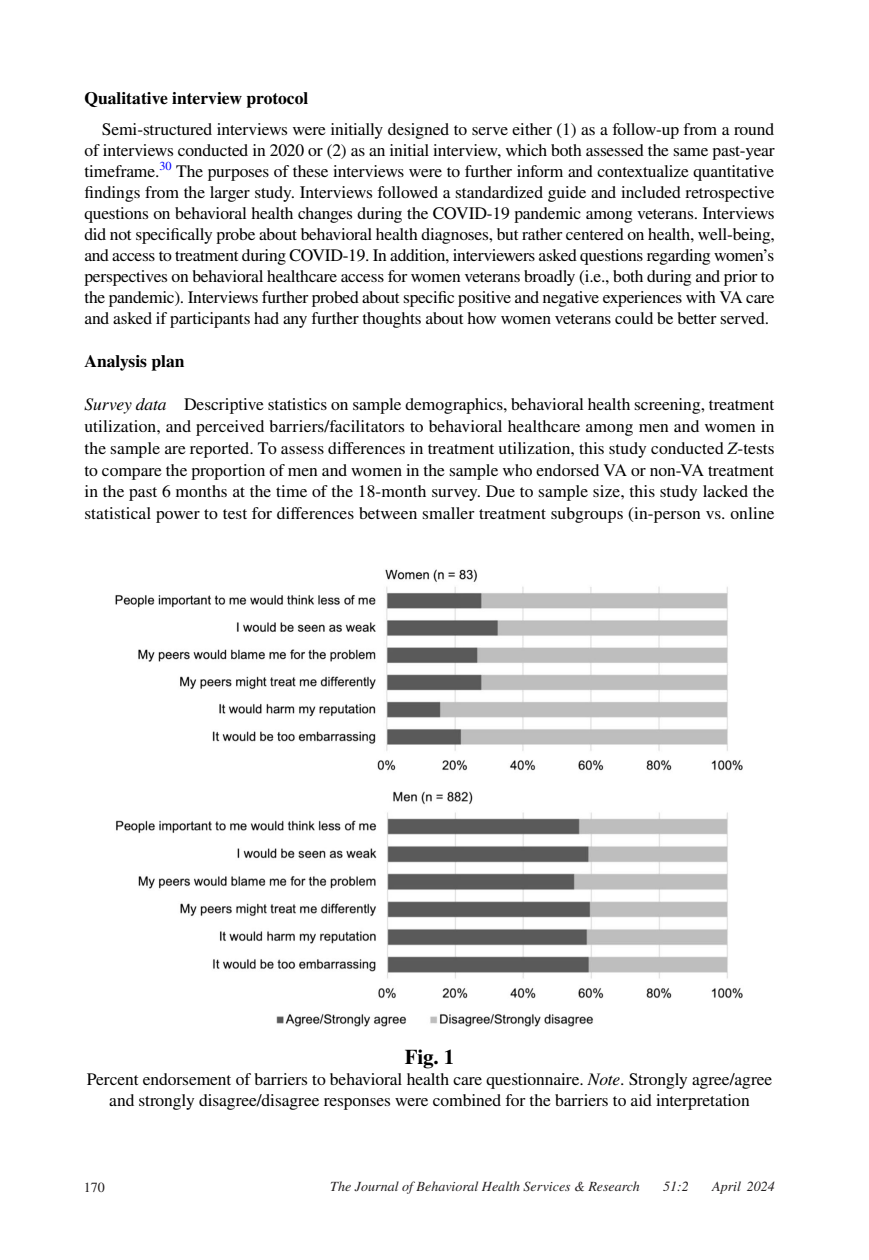
<style>
.page{position:relative;width:869px;height:1260px;background:#fff}
.page>*{position:absolute;margin:0;border:0;box-sizing:border-box;transform-origin:0 0}
.t1{font:700 21px "STIX";color:#000}
.t2{font:17.5px/21px "STIX Regular 2";letter-spacing:-.005em;color:#000;text-align:justify}
.t3{font:700 17.5px "STIX";color:#000}
.t4{font:italic 14px "STIX";color:#231f20}
.t5{font:14px "STIX";color:#231f20}
.s1{font-family:"STIX Italic 3"}
</style>
<div class="page">
<img style="left:115px;top:569px;width:628px;height:458px">
<p class="t3" style="left:84px;top:87px;width:225px">Qualitative interview protocol</p>
<p class="t2" style="left:84px;top:120px;width:691px;text-indent:18px">Semi-structured interviews were initially designed to serve either (1) as a follow-up from a round of interviews conducted in 2020 or (2) as an initial interview, which both assessed the same past-year timeframe.<sup>30</sup> The purposes of these interviews were to further inform and contextualize quantitative findings from the larger study. Interviews followed a standardized guide and included retrospective questions on behavioral health changes during the COVID-19 pandemic among veterans. Interviews did not specifically probe about behavioral health diagnoses, but rather centered on health, well-being, and access to treatment during COVID-19. In addition, interviewers asked questions regarding women’s perspectives on behavioral healthcare access for women veterans broadly (i.e., both during and prior to the pandemic). Interviews further probed about specific positive and negative experiences with VA care and asked if participants had any further thoughts about how women veterans could be better served.</p>
<p class="t3" style="left:84px;top:351px;width:102px">Analysis plan</p>
<p class="t2" style="left:84px;top:394px;width:691px;line-height:21.9px"><span class="s1">Survey data</span> Descriptive statistics on sample demographics, behavioral health screening, treatment utilization, and perceived barriers/facilitators to behavioral healthcare among men and women in the sample are reported. To assess differences in treatment utilization, this study conducted <span class="s1">Z</span>-tests to compare the proportion of men and women in the sample who endorsed VA or non-VA treatment in the past 6 months at the time of the 18-month survey. Due to sample size, this study lacked the statistical power to test for differences between smaller treatment subgroups (in-person vs. online</p>
<p class="t1" style="left:404px;top:1044px;width:51px">Fig. 1</p>
<p class="t2" style="left:87px;top:1069px;width:686px;text-align:center">Percent endorsement of barriers to behavioral health care questionnaire. <span class="s1">Note</span>. Strongly agree/agree and strongly disagree/disagree responses were combined for the barriers to aid interpretation</p>
<p class="t5" style="left:84px;top:1178px;width:22px">170</p>
<p class="t4" style="left:330px;top:1176px;width:311px">The Journal of Behavioral Health Services &amp; Research</p>
<p class="t4" style="left:662px;top:1176px;width:27px">51:2</p>
<p class="t4" style="left:711px;top:1176px;width:64px">April 2024</p>
</div>
